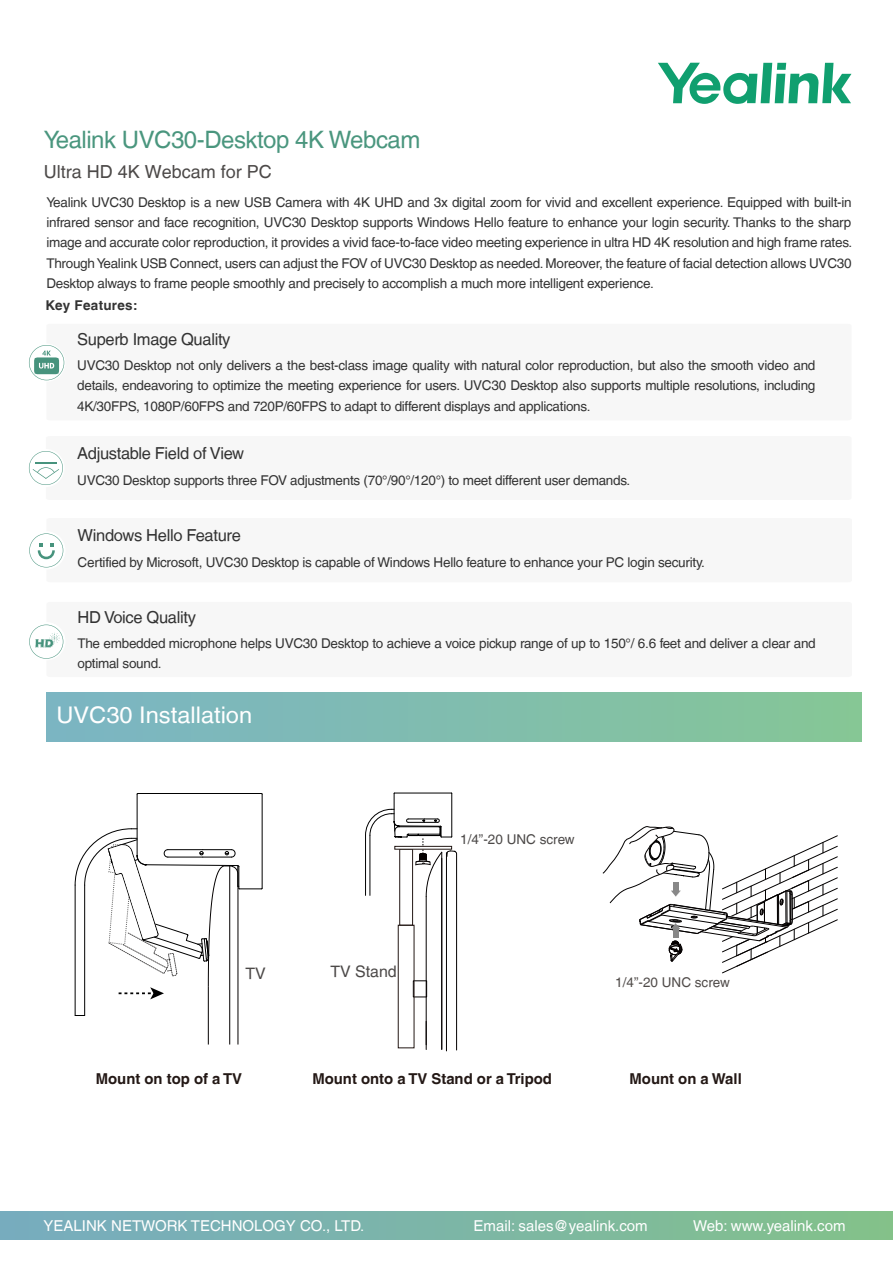
<style>
.page{position:relative;width:893px;height:1263px;background:#fff}
.page>*{position:absolute;margin:0;border:0;box-sizing:border-box;transform-origin:0 0}
.t1{font:24px "Helvetica LT";letter-spacing:-.02em;color:#4a967e}
.t2{font:22.95px "Helvetica LT";color:#fff}
.t3{font:18px "Helvetica LT";color:#4c4948}
.t4{font:16.5px "Helvetica LT";letter-spacing:-.02em;color:#333}
.t5{font:15.9px "Helvetica LT";color:#4c4948}
.t6{font:15px "Helvetica LT";color:#fff}
.t7{font:700 15px "Helvetica LT";color:#231815}
.t8{font:13.5px/20.2px "Helvetica LT";letter-spacing:-.02em;color:#333;text-align:justify}
.t9{font:13.5px "Helvetica LT";color:#4c4948}
.t10{font:13.5px "Helvetica LT";color:#504b49}
.t11{font:700 13.5px "Helvetica LT";letter-spacing:.02em;color:#333}
</style>
<div class="page">
<div style="left:0;top:1211px;width:893px;height:28px;background:linear-gradient(to right,#76abc1,#83c18b)"></div>
<svg style="left:658px;top:63px;width:193px;height:41px"></svg>
<div style="left:46px;top:692px;width:816px;height:49px;background:linear-gradient(to right,#7bb4c5,#86c696)"></div>
<hr style="left:208px;top:986px;width:1px;height:58px;background:#040000">
<hr style="left:229px;top:866px;width:1px;height:178px;background:#040000">
<hr style="left:238px;top:874px;width:1px;height:170px;background:#040000">
<hr style="left:137px;top:794px;width:1px;height:62px;background:#000">
<hr style="left:138px;top:793px;width:123px;height:1px;background:#000">
<hr style="left:262px;top:794px;width:1px;height:94px;background:#000">
<hr style="left:75px;top:885px;width:1px;height:130px;background:#000">
<hr style="left:84px;top:885px;width:1px;height:130px;background:#000">
<svg style="left:75px;top:828px;width:187px;height:171px"></svg>
<hr style="left:446px;top:852px;width:1px;height:199px;background:#040000">
<svg style="left:365px;top:792px;width:92px;height:258px"></svg>
<div style="left:395px;top:846px;width:57px;height:3px;background:#fff;border:1px solid #231815"></div>
<svg style="left:602px;top:826px;width:236px;height:147px"></svg>
<svg style="left:27px;top:531px;width:39px;height:38px"></svg>
<svg style="left:29px;top:345px;width:35px;height:35px"></svg>
<svg style="left:29px;top:451px;width:34px;height:34px"></svg>
<svg style="left:29px;top:533px;width:34px;height:34px"></svg>
<svg style="left:29px;top:624px;width:34px;height:35px"></svg>
<h1 class="t1" style="left:44px;top:126px;width:378px">Yealink UVC30-Desktop 4K Webcam</h1>
<h3 class="t3" style="left:44px;top:161px;width:230px">Ultra HD 4K Webcam for PC</h3>
<p class="t8" style="left:46px;top:192px;width:807px">Yealink UVC30 Desktop is a new USB Camera with 4K UHD and 3x digital zoom for vivid and excellent experience. Equipped with built-in infrared sensor and face recognition, UVC30 Desktop supports Windows Hello feature to enhance your login security. Thanks to the sharp image and accurate color reproduction, it provides a vivid face-to-face video meeting experience in ultra HD 4K resolution and high frame rates.<br>Through Yealink USB Connect, users can adjust the FOV of UVC30 Desktop as needed. Moreover, the feature of facial detection allows UVC30<br>Desktop always to frame people smoothly and precisely to accomplish a much more intelligent experience.</p>
<p class="t11" style="left:45px;top:297px;width:94px">Key Features:</p>
<p class="t4" style="left:77px;top:329px;width:155px">Superb Image Quality</p>
<p class="t8" style="left:77px;top:355px;width:740px">UVC30 Desktop not only delivers a the best-class image quality with natural color reproduction, but also the smooth video and details, endeavoring to optimize the meeting experience for users. UVC30 Desktop also supports multiple resolutions, including 4K/30FPS, 1080P/60FPS and 720P/60FPS to adapt to different displays and applications.</p>
<p class="t4" style="left:77px;top:444px;width:168px">Adjustable Field of View</p>
<p class="t8" style="left:77px;top:470px;width:555px">UVC30 Desktop supports three FOV adjustments (70°/90°/120°) to meet different user demands.</p>
<p class="t4" style="left:78px;top:526px;width:165px">Windows Hello Feature</p>
<p class="t8" style="left:78px;top:552px;width:629px">Certified by Microsoft, UVC30 Desktop is capable of Windows Hello feature to enhance your PC login security.</p>
<p class="t4" style="left:77px;top:607px;width:120px">HD Voice Quality</p>
<p class="t8" style="left:77px;top:633px;width:740px">The embedded microphone helps UVC30 Desktop to achieve a voice pickup range of up to 150°/ 6.6 feet and deliver a clear and optimal sound.</p>
<h2 class="t2" style="left:56px;top:702px;width:197px">UVC30 Installation</h2>
<p class="t9" style="left:460px;top:831px;width:116px">1/4”-20 UNC screw</p>
<p class="t5" style="left:245px;top:964px;width:22px">TV</p>
<p class="t7" style="left:96px;top:1070px;width:148px">Mount on top of a TV</p>
<p class="t5" style="left:330px;top:962px;width:68px">TV Stand</p>
<p class="t10" style="left:615px;top:974px;width:116px">1/4”-20 UNC screw</p>
<p class="t7" style="left:312px;top:1070px;width:241px">Mount onto a TV Stand or a Tripod</p>
<p class="t7" style="left:630px;top:1070px;width:114px">Mount on a Wall</p>
<p class="t6" style="left:44px;top:1217px;width:322px">YEALINK NETWORK TECHNOLOGY CO., LTD.</p>
<p class="t6" style="left:473px;top:1217px;width:176px">Email: sales@yealink.com</p>
<p class="t6" style="left:693px;top:1217px;width:154px">Web: www.yealink.com</p>
</div>
